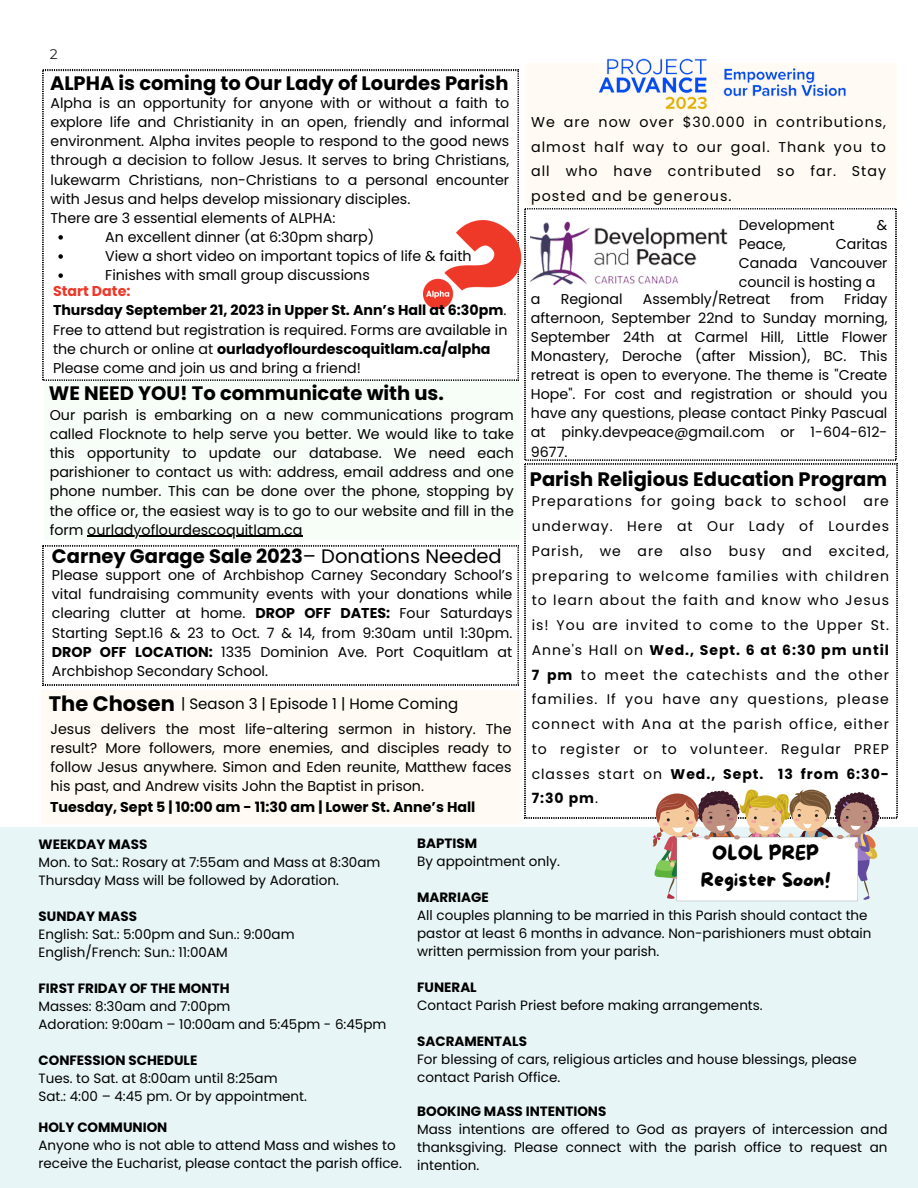
<style>
.page{position:relative;width:918px;height:1188px;background:#fff}
.page>*{position:absolute;margin:0;border:0;box-sizing:border-box;transform-origin:0 0}
.t1{font:700 21px "Poppins";color:#000}
.t2{font:19.65px "More Sugar";color:#000}
.t3{font:700 19.5px "Poppins";color:#000}
.t4{font:15px "Poppins";color:#000}
.t5{font:14.25px/19.2px "Poppins";color:#000;text-align:justify}
.t6{font:700 14.25px "Poppins";color:#000}
.t7{font:700 14.25px "Poppins";color:#ee3829}
.t8{font:14.1px/24.8px "Poppins";letter-spacing:.07em;color:#000;text-align:justify}
.t9{font:13.95px "Montserrat";color:#222}
.t10{font:13.5px/18px "Poppins";color:#000}
.t11{font:700 13.5px "Poppins";color:#000}
.s1{font-weight:400}
.s2{font-weight:700}
</style>
<div class="page">
<svg style="left:43px;top:546px;width:476px;height:139px"></svg>
<div style="left:0;top:827px;width:918px;height:361px;background:#e8f5f6"></div>
<div style="left:526px;top:63px;width:371px;height:143px;background:#fffaf3"></div>
<svg style="left:525px;top:464px;width:372px;height:354px"></svg>
<svg style="left:525px;top:208px;width:371px;height:252px"></svg>
<img style="left:598px;top:58px;width:248px;height:52px">
<svg style="left:43px;top:70px;width:476px;height:310px"></svg>
<div style="left:41px;top:690px;width:478px;height:133px;background:#fffaf3"></div>
<svg style="left:58px;top:235px;width:5px;height:5px"></svg>
<svg style="left:58px;top:254px;width:5px;height:5px"></svg>
<svg style="left:58px;top:273px;width:5px;height:5px"></svg>
<img style="left:423px;top:216px;width:99px;height:92px">
<div style="left:44px;top:381px;width:475px;height:159px;background:#f7fdf7"></div>
<hr style="left:87px;top:536px;width:216px;height:1px;background:#000">
<img style="left:531px;top:215px;width:204px;height:77px">
<svg style="left:652px;top:784px;width:228px;height:117px"></svg>
<p class="t9" style="left:50px;top:46px;width:9px">2</p>
<p class="t3" style="left:50px;top:70px;width:460px">ALPHA is coming to Our Lady of Lourdes Parish</p>
<p class="t5" style="left:51px;top:93px;width:460px">Alpha is an opportunity for anyone with or without a faith to explore life and Christianity in an open, friendly and informal environment. Alpha invites people to respond to the good news through a decision to follow Jesus. It serves to bring Christians, lukewarm Christians, non-Christians to a personal encounter with Jesus and helps develop missionary disciples.</p>
<p class="t5" style="left:51px;top:208px;width:286px">There are 3 essential elements of ALPHA:</p>
<p class="t5" style="left:105px;top:227px;width:270px">An excellent dinner (at 6:30pm sharp)</p>
<p class="t5" style="left:105px;top:246px;width:368px">View a short video on important topics of life &amp; faith</p>
<p class="t5" style="left:105px;top:266px;width:266px">Finishes with small group discussions</p>
<p class="t7" style="left:53px;top:281px;width:79px">Start Date:</p>
<p class="t6" style="left:53px;top:300px;width:455px">Thursday September 21, 2023 in Upper St. Ann’s Hall at 6:30pm<span class="s1">.</span></p>
<p class="t5" style="left:53px;top:320px;width:456px">Free to attend but registration is required. Forms are available in the church or online at <span class="s2">ourladyoflourdescoquitlam.ca/alpha</span></p>
<p class="t5" style="left:53px;top:358px;width:309px">Please come and join us and bring a friend!</p>
<p class="t3" style="left:49px;top:379px;width:397px">WE NEED YOU! To communicate with us.</p>
<p class="t5" style="left:50px;top:405px;width:466px">Our parish is embarking on a new communications program called Flocknote to help serve you better. We would like to take this opportunity to update our database. We need each parishioner to contact us with: address, email address and one phone number. This can be done over the phone, stopping by the office or, the easiest way is to go to our website and fill in the form ourladyoflourdescoquitlam.ca</p>
<p class="t3" style="left:52px;top:542px;width:451px">Carney Garage Sale 2023<span class="s1">– Donations Needed</span></p>
<p class="t5" style="left:52px;top:566px;width:462px">Please support one of Archbishop Carney Secondary School’s vital fundraising community events with your donations while clearing clutter at home. <span class="s2">DROP OFF DATES:</span> Four Saturdays Starting Sept.16 &amp; 23 to Oct. 7 &amp; 14, from 9:30am until 1:30pm.<br><span class="s2">DROP OFF LOCATION:</span> 1335 Dominion Ave. Port Coquitlam at Archbishop Secondary School.</p>
<p class="t1" style="left:49px;top:689px;width:128px">The Chosen</p>
<p class="t5" style="left:51px;top:719px;width:463px">Jesus delivers the most life-altering sermon in history. The result? More followers, more enemies, and disciples ready to follow Jesus anywhere. Simon and Eden reunite, Matthew faces his past, and Andrew visits John the Baptist in prison.</p>
<p class="t4" style="left:181px;top:693px;width:279px">| Season 3 | Episode 1 | Home Coming</p>
<p class="t6" style="left:50px;top:797px;width:427px">Tuesday, Sept 5 | 10:00 am - 11:30 am | Lower St. Anne’s Hall</p>
<p class="t5" style="left:531px;top:110px;width:356px;line-height:24.8px">We are now over $30.000 in contributions, almost half way to our goal. Thank you to all who have contributed so far. Stay posted and be generous.</p>
<p class="t5" style="left:739px;top:215px;width:97px">Development</p>
<p class="t5" style="left:877px;top:215px;width:12px">&amp;</p>
<p class="t5" style="left:739px;top:234px;width:48px">Peace,</p>
<p class="t5" style="left:739px;top:234px;width:150px;text-indent:97px">Caritas Canada Vancouver council is hosting a</p>
<p class="t5" style="left:531px;top:289px;width:11px">a</p>
<p class="t5" style="left:561px;top:289px;width:63px">Regional</p>
<p class="t5" style="left:643px;top:289px;width:129px">Assembly/Retreat</p>
<p class="t5" style="left:790px;top:289px;width:35px">from</p>
<p class="t5" style="left:531px;top:289px;width:358px;text-indent:313px">Friday afternoon, September 22nd to Sunday morning, September 24th at Carmel Hill, Little Flower Monastery, Deroche (after Mission), BC. This retreat is open to everyone. The theme is "Create Hope". For cost and registration or should you have any questions, please contact Pinky Pascual at pinky.devpeace@gmail.com or 1-604-612- 9677.</p>
<p class="t3" style="left:530px;top:466px;width:359px">Parish Religious Education Program</p>
<p class="t8" style="left:532px;top:489px;width:359px">Preparations for going back to school are underway. Here at Our Lady of Lourdes Parish, we are also busy and excited, preparing to welcome families with children to learn about the faith and know who Jesus is! You are invited to come to the Upper St.<br>Anne's Hall on <span class="s2">Wed., Sept. 6 at 6:30 pm until 7 pm</span> to meet the catechists and the other families. If you have any questions, please connect with Ana at the parish office, either to register or to volunteer. Regular PREP classes start on <span class="s2">Wed., Sept. 13 from 6:30- 7:30 pm</span>.</p>
<p class="t11" style="left:39px;top:834px;width:110px">WEEKDAY MASS</p>
<p class="t10" style="left:39px;top:853px;width:343px">Mon. to Sat.: Rosary at 7:55am and Mass at 8:30am</p>
<p class="t10" style="left:39px;top:871px;width:302px">Thursday Mass will be followed by Adoration.</p>
<p class="t11" style="left:39px;top:906px;width:100px">SUNDAY MASS</p>
<p class="t10" style="left:39px;top:925px;width:258px">English: Sat.: 5:00pm and Sun.: 9:00am</p>
<p class="t10" style="left:39px;top:943px;width:191px">English/French: Sun.: 11:00AM</p>
<p class="t11" style="left:39px;top:978px;width:193px">FIRST FRIDAY OF THE MONTH</p>
<p class="t10" style="left:39px;top:997px;width:193px">Masses: 8:30am and 7:00pm</p>
<p class="t10" style="left:39px;top:1015px;width:349px">Adoration: 9:00am – 10:00am and 5:45pm - 6:45pm</p>
<p class="t11" style="left:39px;top:1050px;width:160px">CONFESSION SCHEDULE</p>
<p class="t10" style="left:39px;top:1069px;width:241px">Tues. to Sat. at 8:00am until 8:25am</p>
<p class="t10" style="left:39px;top:1087px;width:270px">Sat.: 4:00 – 4:45 pm. Or by appointment.</p>
<p class="t11" style="left:39px;top:1118px;width:130px">HOLY COMMUNION</p>
<p class="t10" style="left:39px;top:1136px;width:365px">Anyone who is not able to attend Mass and wishes to receive the Eucharist, please contact the parish office.</p>
<p class="t11" style="left:417px;top:834px;width:61px">BAPTISM</p>
<p class="t10" style="left:417px;top:853px;width:144px">By appointment only.</p>
<p class="t11" style="left:417px;top:888px;width:73px">MARRIAGE</p>
<p class="t10" style="left:417px;top:907px;width:456px">All couples planning to be married in this Parish should contact the pastor at least 6 months in advance. Non-parishioners must obtain written permission from your parish.</p>
<p class="t11" style="left:417px;top:978px;width:61px">FUNERAL</p>
<p class="t10" style="left:417px;top:997px;width:347px">Contact Parish Priest before making arrangements.</p>
<p class="t11" style="left:417px;top:1032px;width:111px">SACRAMENTALS</p>
<p class="t10" style="left:417px;top:1051px;width:441px">For blessing of cars, religious articles and house blessings, please contact Parish Office.</p>
<p class="t2" style="left:712px;top:842px;width:109px">OLOL PREP</p>
<p class="t2" style="left:701px;top:869px;width:132px">Register Soon!</p>
<p class="t11" style="left:417px;top:1102px;width:191px">BOOKING MASS INTENTIONS</p>
<p class="t10" style="left:417px;top:1121px;width:472px;text-align:justify">Mass intentions are offered to God as prayers of intercession and thanksgiving. Please connect with the parish office to request an intention.</p>
</div>
